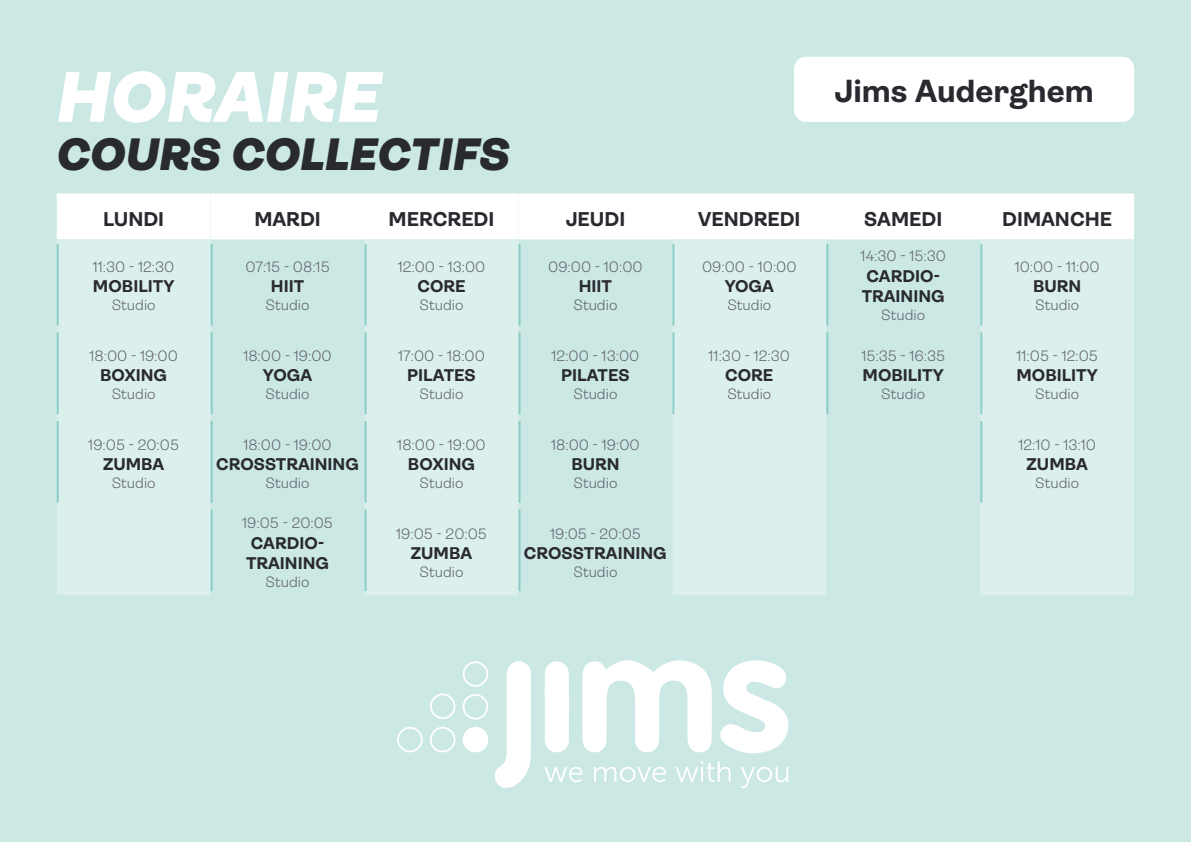
<style>
.page{position:relative;width:1191px;height:842px;background:#cbe8e4}
.page>*{position:absolute;margin:0;border:0;box-sizing:border-box;transform-origin:0 0}
.t1{font:italic 900 71.4px "Ambit";color:#fff}
.t2{font:italic 900 45.4px "Ambit";color:#292930}
.t3{font:700 32px "Ambit";color:#292930}
.t4{font:700 20px "Ambit";color:#292930}
.t5{font:700 17px/20.4px "Ambit";color:#292930}
.t6{font:300 15px "Ambit";color:#5f6069}
</style>
<div class="page">
<div style="left:57px;top:193px;width:1077px;height:46px;background:#fff"></div>
<div style="left:211px;top:193px;width:307px;height:46px;background:#fff"></div>
<svg style="left:57px;top:239px;width:1077px;height:356px;fill:#dbefed"></svg>
<hr style="left:57px;top:244px;width:2px;height:82px;background:#8ccdc6">
<hr style="left:211px;top:244px;width:2px;height:82px;background:#8ccdc6">
<hr style="left:364px;top:244px;width:2px;height:82px;background:#8ccdc6">
<hr style="left:518px;top:244px;width:2px;height:82px;background:#8ccdc6">
<hr style="left:672px;top:244px;width:2px;height:82px;background:#8ccdc6">
<hr style="left:826px;top:244px;width:2px;height:82px;background:#8ccdc6">
<hr style="left:980px;top:244px;width:2px;height:82px;background:#8ccdc6">
<hr style="left:364px;top:421px;width:2px;height:82px;background:#8ccdc6">
<hr style="left:518px;top:421px;width:2px;height:82px;background:#8ccdc6">
<hr style="left:211px;top:421px;width:2px;height:82px;background:#8ccdc6">
<hr style="left:57px;top:421px;width:2px;height:82px;background:#8ccdc6">
<hr style="left:57px;top:332px;width:2px;height:82px;background:#8ccdc6">
<hr style="left:211px;top:332px;width:2px;height:82px;background:#8ccdc6">
<hr style="left:364px;top:332px;width:2px;height:82px;background:#8ccdc6">
<hr style="left:518px;top:332px;width:2px;height:82px;background:#8ccdc6">
<hr style="left:672px;top:332px;width:2px;height:82px;background:#8ccdc6">
<hr style="left:826px;top:332px;width:2px;height:82px;background:#8ccdc6">
<hr style="left:980px;top:332px;width:2px;height:82px;background:#8ccdc6">
<hr style="left:980px;top:421px;width:2px;height:82px;background:#8ccdc6">
<hr style="left:364px;top:509px;width:2px;height:82px;background:#8ccdc6">
<hr style="left:518px;top:509px;width:2px;height:82px;background:#8ccdc6">
<hr style="left:211px;top:509px;width:2px;height:82px;background:#8ccdc6">
<svg style="left:544px;top:767px;width:38px;height:15px"></svg>
<svg style="left:594px;top:767px;width:72px;height:15px"></svg>
<svg style="left:676px;top:761px;width:54px;height:21px"></svg>
<svg style="left:741px;top:767px;width:47px;height:21px"></svg>
<svg style="left:582px;top:660px;width:207px;height:93px"></svg>
<svg style="left:495px;top:661px;width:36px;height:127px"></svg>
<svg style="left:544px;top:661px;width:25px;height:91px;background:#fafcfc"></svg>
<svg style="left:430px;top:693px;width:25px;height:26px"></svg>
<svg style="left:463px;top:694px;width:25px;height:26px"></svg>
<svg style="left:462px;top:661px;width:26px;height:26px"></svg>
<svg style="left:430px;top:727px;width:25px;height:25px"></svg>
<svg style="left:397px;top:727px;width:26px;height:25px"></svg>
<div style="left:462px;top:727px;width:26px;height:25px;background:#fff;border-radius:50%"></div>
<div style="left:794px;top:57px;width:340px;height:65px;background:#fff;border-radius:12px"></div>
<h1 class="t1" style="left:57px;top:57px;width:326px">HORAIRE</h1>
<h2 class="t2" style="left:57px;top:128px;width:455px">COURS COLLECTIFS</h2>
<h3 class="t3" style="left:834px;top:73px;width:261px">Jims Auderghem</h3>
<h3 class="t4" style="left:103px;top:208px;width:62px">LUNDI</h3>
<h3 class="t4" style="left:254px;top:208px;width:68px">MARDI</h3>
<h3 class="t4" style="left:388px;top:208px;width:107px">MERCREDI</h3>
<h3 class="t4" style="left:565px;top:208px;width:61px">JEUDI</h3>
<h3 class="t4" style="left:698px;top:208px;width:104px">VENDREDI</h3>
<h3 class="t4" style="left:864px;top:208px;width:80px">SAMEDI</h3>
<h3 class="t4" style="left:1002px;top:208px;width:111px">DIMANCHE</h3>
<p class="t6" style="left:93px;top:258px;width:83px">11:30 - 12:30</p>
<p class="t5" style="left:93px;top:276px;width:83px">MOBILITY</p>
<p class="t6" style="left:112px;top:296px;width:45px">Studio</p>
<p class="t6" style="left:860px;top:248px;width:87px">14:30 - 15:30</p>
<p class="t5" style="left:861px;top:266px;width:85px">CARDIO-<br>TRAINING</p>
<p class="t6" style="left:881px;top:307px;width:45px">Studio</p>
<p class="t6" style="left:245px;top:258px;width:86px">07:15 - 08:15</p>
<p class="t5" style="left:271px;top:276px;width:35px">HIIT</p>
<p class="t6" style="left:266px;top:296px;width:45px">Studio</p>
<p class="t6" style="left:398px;top:258px;width:89px">12:00 - 13:00</p>
<p class="t5" style="left:417px;top:276px;width:50px">CORE</p>
<p class="t6" style="left:419px;top:296px;width:45px">Studio</p>
<p class="t6" style="left:548px;top:258px;width:96px">09:00 - 10:00</p>
<p class="t5" style="left:579px;top:276px;width:35px">HIIT</p>
<p class="t6" style="left:573px;top:296px;width:45px">Studio</p>
<p class="t6" style="left:702px;top:258px;width:96px">09:00 - 10:00</p>
<p class="t5" style="left:724px;top:276px;width:51px">YOGA</p>
<p class="t6" style="left:727px;top:296px;width:45px">Studio</p>
<p class="t6" style="left:1014px;top:258px;width:87px">10:00 - 11:00</p>
<p class="t5" style="left:1033px;top:276px;width:50px">BURN</p>
<p class="t6" style="left:1035px;top:296px;width:45px">Studio</p>
<p class="t6" style="left:89px;top:347px;width:90px">18:00 - 19:00</p>
<p class="t5" style="left:100px;top:365px;width:69px">BOXING</p>
<p class="t6" style="left:112px;top:385px;width:45px">Studio</p>
<p class="t6" style="left:88px;top:436px;width:92px">19:05 - 20:05</p>
<p class="t5" style="left:103px;top:454px;width:63px">ZUMBA</p>
<p class="t6" style="left:112px;top:474px;width:45px">Studio</p>
<p class="t6" style="left:243px;top:347px;width:90px">18:00 - 19:00</p>
<p class="t5" style="left:263px;top:365px;width:51px">YOGA</p>
<p class="t6" style="left:266px;top:385px;width:45px">Studio</p>
<p class="t6" style="left:243px;top:436px;width:90px">18:00 - 19:00</p>
<p class="t5" style="left:216px;top:454px;width:144px">CROSSTRAINING</p>
<p class="t6" style="left:266px;top:474px;width:45px">Studio</p>
<p class="t6" style="left:242px;top:515px;width:92px">19:05 - 20:05</p>
<p class="t5" style="left:246px;top:533px;width:85px">CARDIO-<br>TRAINING</p>
<p class="t6" style="left:266px;top:574px;width:45px">Studio</p>
<p class="t6" style="left:398px;top:347px;width:88px">17:00 - 18:00</p>
<p class="t5" style="left:407px;top:365px;width:70px">PILATES</p>
<p class="t6" style="left:419px;top:385px;width:45px">Studio</p>
<p class="t6" style="left:397px;top:436px;width:90px">18:00 - 19:00</p>
<p class="t5" style="left:408px;top:454px;width:69px">BOXING</p>
<p class="t6" style="left:419px;top:474px;width:45px">Studio</p>
<p class="t6" style="left:396px;top:525px;width:92px">19:05 - 20:05</p>
<p class="t5" style="left:411px;top:543px;width:63px">ZUMBA</p>
<p class="t6" style="left:419px;top:563px;width:45px">Studio</p>
<p class="t6" style="left:551px;top:347px;width:89px">12:00 - 13:00</p>
<p class="t5" style="left:561px;top:365px;width:70px">PILATES</p>
<p class="t6" style="left:573px;top:385px;width:45px">Studio</p>
<p class="t6" style="left:551px;top:436px;width:90px">18:00 - 19:00</p>
<p class="t5" style="left:571px;top:454px;width:50px">BURN</p>
<p class="t6" style="left:573px;top:474px;width:45px">Studio</p>
<p class="t6" style="left:550px;top:525px;width:92px">19:05 - 20:05</p>
<p class="t5" style="left:524px;top:543px;width:144px">CROSSTRAINING</p>
<p class="t6" style="left:573px;top:563px;width:45px">Studio</p>
<p class="t6" style="left:708px;top:347px;width:83px">11:30 - 12:30</p>
<p class="t5" style="left:725px;top:365px;width:50px">CORE</p>
<p class="t6" style="left:727px;top:385px;width:45px">Studio</p>
<p class="t6" style="left:861px;top:347px;width:85px">15:35 - 16:35</p>
<p class="t5" style="left:862px;top:365px;width:83px">MOBILITY</p>
<p class="t6" style="left:881px;top:385px;width:45px">Studio</p>
<p class="t6" style="left:1016px;top:347px;width:83px">11:05 - 12:05</p>
<p class="t5" style="left:1016px;top:365px;width:83px">MOBILITY</p>
<p class="t6" style="left:1035px;top:385px;width:45px">Studio</p>
<p class="t6" style="left:1018px;top:436px;width:79px">12:10 - 13:10</p>
<p class="t5" style="left:1026px;top:454px;width:63px">ZUMBA</p>
<p class="t6" style="left:1035px;top:474px;width:45px">Studio</p>
</div>
